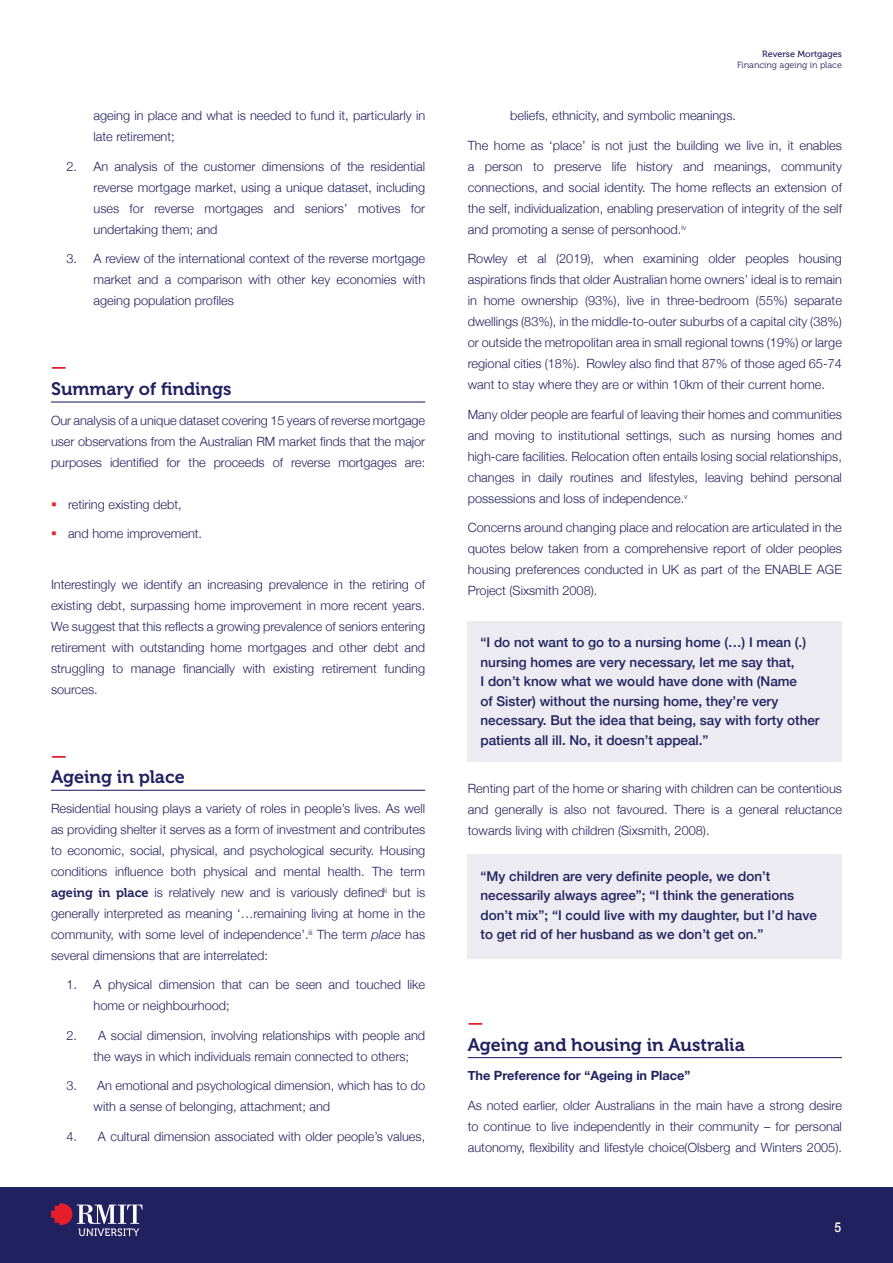
<style>
.page{position:relative;width:893px;height:1263px;background:#fff}
.page>*{position:absolute;margin:0;border:0;box-sizing:border-box;transform-origin:0 0}
.t1{font:18px "Museo 700";color:#222160}
.t2{font:18px "Museo 700";color:#e61e2a}
.t3{font:500 13.5px/19.5px "Helvetica Neue";color:#222160}
.t4{font:500 13.5px "Helvetica Neue";color:#fff;scale:.9 1}
.t5{font:300 12.75px/21px "Helvetica Neue";color:#222160;text-align:justify}
.t6{font:700 12.75px "Helvetica Neue";color:#222160}
.t7{font:9px "Museo 300";color:#222160}
.t8{font:9px "Museo 500";color:#222160}
.s1{color:#e61e2a}
.s2{font-family:"Museo 700";font-weight:400}
.s3{font-style:italic}
</style>
<div class="page">
<div style="left:0;top:1187px;width:893px;height:76px;background:#222160"></div>
<svg style="left:51px;top:1203px;width:92px;height:33px"></svg>
<hr style="left:51px;top:401px;width:374px;height:1px;background:#222160">
<hr style="left:51px;top:790px;width:374px;height:1px;background:#222160">
<hr style="left:468px;top:1057px;width:374px;height:1px;background:#222160">
<div style="left:468px;top:621px;width:374px;height:141px;background:#ebebf1"></div>
<div style="left:468px;top:855px;width:374px;height:104px;background:#ebebf1"></div>
<p class="t5" style="left:94px;top:104px;width:333px">ageing in place and what is needed to fund it, particularly in late retirement;</p>
<p class="t5" style="left:94px;top:155px;width:333px;text-indent:-27px">2. An analysis of the customer dimensions of the residential reverse mortgage market, using a unique dataset, including uses for reverse mortgages and seniors’ motives for undertaking them; and</p>
<p class="t5" style="left:94px;top:247px;width:333px;text-indent:-27px">3. A review of the international context of the reverse mortgage market and a comparison with other key economies with ageing population profiles</p>
<h1 class="t2" style="left:51px;top:357px;width:17px">—</h1>
<h1 class="t1" style="left:51px;top:379px;width:182px">Summary of findings</h1>
<p class="t5" style="left:51px;top:409px;width:376px">Our analysis of a unique dataset covering 15 years of reverse mortgage user observations from the Australian RM market finds that the major purposes identified for the proceeds of reverse mortgages are:</p>
<p class="t5" style="left:51px;top:493px;width:132px"><span class="s1">▪</span> retiring existing debt,</p>
<p class="t5" style="left:51px;top:522px;width:153px"><span class="s1">▪</span> and home improvement.</p>
<p class="t5" style="left:51px;top:573px;width:376px">Interestingly we identify an increasing prevalence in the retiring of existing debt, surpassing home improvement in more recent years.<br>We suggest that this reflects a growing prevalence of seniors entering retirement with outstanding home mortgages and other debt and struggling to manage financially with existing retirement funding sources.</p>
<h1 class="t2" style="left:51px;top:745px;width:17px">—</h1>
<h1 class="t1" style="left:51px;top:767px;width:135px">Ageing in place</h1>
<p class="t5" style="left:51px;top:797px;width:376px">Residential housing plays a variety of roles in people’s lives. As well as providing shelter it serves as a form of investment and contributes to economic, social, physical, and psychological security. Housing conditions influence both physical and mental health. The term <span class="s2">ageing in place</span> is relatively new and is variously defined<sup>ii</sup> but is generally interpreted as meaning ‘…remaining living at home in the community, with some level of independence’.<sup>iii</sup> The term <span class="s3">place</span> has several dimensions that are interrelated:</p>
<p class="t5" style="left:94px;top:973px;width:333px;text-indent:-27px">1. A physical dimension that can be seen and touched like home or neighbourhood;</p>
<p class="t5" style="left:94px;top:1024px;width:333px;text-indent:-27px">2. A social dimension, involving relationships with people and the ways in which individuals remain connected to others;</p>
<p class="t5" style="left:94px;top:1074px;width:333px;text-indent:-27px">3. An emotional and psychological dimension, which has to do with a sense of belonging, attachment; and</p>
<p class="t5" style="left:67px;top:1125px;width:360px">4. A cultural dimension associated with older people’s values,</p>
<p class="t8" style="left:762px;top:49px;width:81px">Reverse Mortgages</p>
<p class="t7" style="left:737px;top:60px;width:106px">Financing ageing in place</p>
<p class="t5" style="left:510px;top:104px;width:227px">beliefs, ethnicity, and symbolic meanings.</p>
<p class="t5" style="left:468px;top:134px;width:376px">The home as ‘place’ is not just the building we live in, it enables a person to preserve life history and meanings, community connections, and social identity. The home reflects an extension of the self, individualization, enabling preservation of integrity of the self and promoting a sense of personhood.<sup>iv</sup></p>
<p class="t5" style="left:468px;top:247px;width:376px">Rowley et al (2019), when examining older peoples housing aspirations finds that older Australian home owners’ ideal is to remain in home ownership (93%), live in three-bedroom (55%) separate dwellings (83%), in the middle-to-outer suburbs of a capital city (38%) or outside the metropolitan area in small regional towns (19%) or large regional cities (18%). Rowley also find that 87% of those aged 65-74 want to stay where they are or within 10km of their current home.</p>
<p class="t5" style="left:468px;top:403px;width:376px">Many older people are fearful of leaving their homes and communities and moving to institutional settings, such as nursing homes and high-care facilities. Relocation often entails losing social relationships, changes in daily routines and lifestyles, leaving behind personal possessions and loss of independence.<sup>v</sup></p>
<p class="t5" style="left:468px;top:516px;width:376px">Concerns around changing place and relocation are articulated in the quotes below taken from a comprehensive report of older peoples housing preferences conducted in UK as part of the ENABLE AGE Project (Sixsmith 2008).</p>
<p class="t3" style="left:480px;top:632px;width:341px">“I do not want to go to a nursing home (…) I mean (.) nursing homes are very necessary, let me say that,<br>I don’t know what we would have done with (Name<br>of Sister) without the nursing home, they’re very necessary. But the idea that being, say with forty other patients all ill. No, it doesn’t appeal.”</p>
<p class="t5" style="left:468px;top:777px;width:376px">Renting part of the home or sharing with children can be contentious and generally is also not favoured. There is a general reluctance towards living with children (Sixsmith, 2008).</p>
<p class="t3" style="left:480px;top:865px;width:338px">“My children are very definite people, we don’t necessarily always agree”; “I think the generations don’t mix”; “I could live with my daughter, but I’d have to get rid of her husband as we don’t get on.”</p>
<h1 class="t2" style="left:468px;top:1013px;width:17px">—</h1>
<h1 class="t1" style="left:468px;top:1034px;width:278px">Ageing and housing in Australia</h1>
<p class="t6" style="left:468px;top:1066px;width:224px">The Preference for “Ageing in Place”</p>
<p class="t5" style="left:468px;top:1094px;width:376px">As noted earlier, older Australians in the main have a strong desire to continue to live independently in their community – for personal autonomy, flexibility and lifestyle choice(Olsberg and Winters 2005).</p>
<p class="t4" style="left:835px;top:1216px;width:9px">5</p>
</div>
